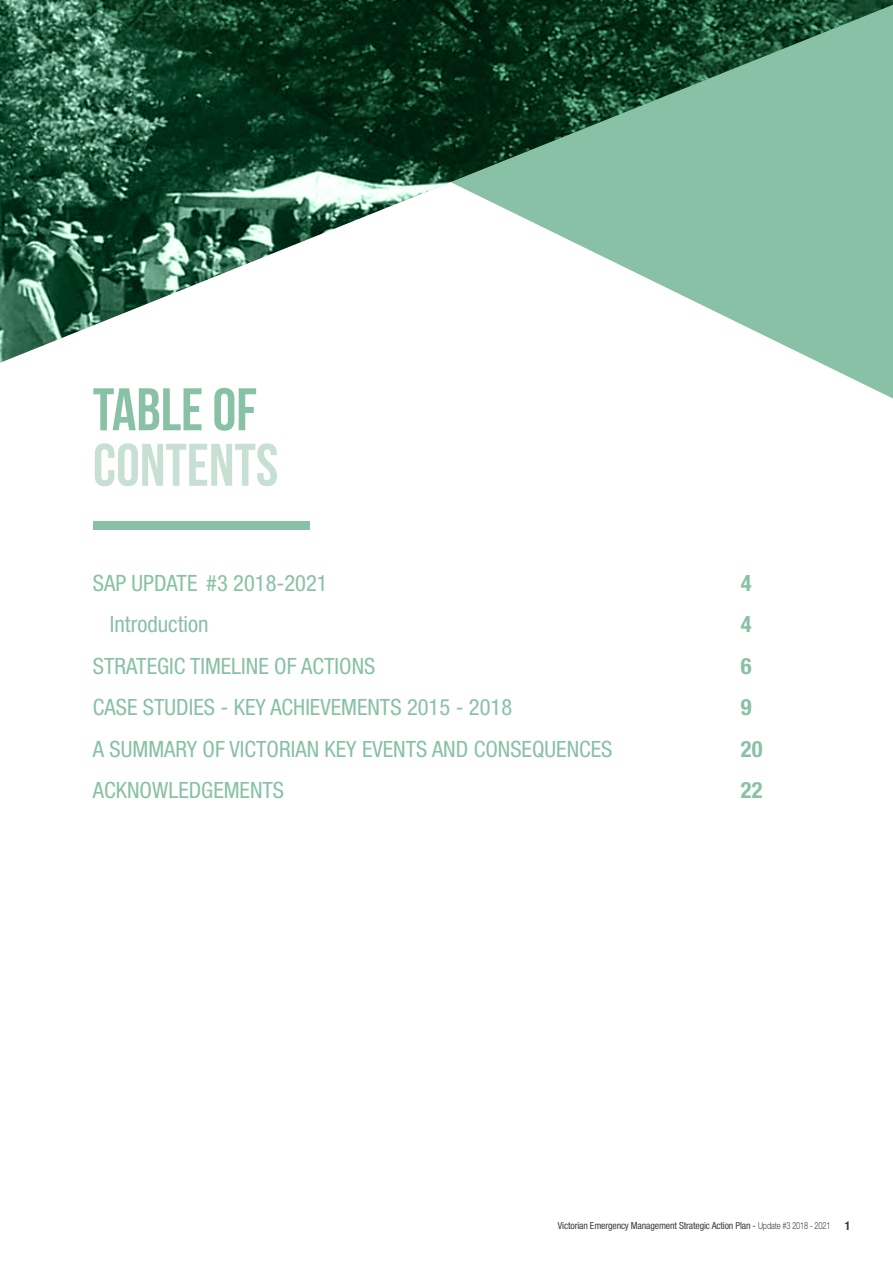
<style>
.page{position:relative;width:893px;height:1263px;background:#fff}
.page>*{position:absolute;margin:0;border:0;box-sizing:border-box;transform-origin:0 0}
.t1{font:60px "Bebas Neue";color:#c8e0d3}
.t2{font:60px "Bebas Neue";color:#88c1a5}
.t3{font:condensed 22.5px "Helvetica Neue LT Std";color:#88c1a5}
.t4{font:700 condensed 22.5px "Helvetica Neue LT Std";color:#88c1a5}
.t5{font:condensed 9.75px "Helvetica Neue LT Std";letter-spacing:-.015em;color:#3c3c3b}
.s1{font-weight:300;font-stretch:normal}
.s2{font-weight:700;font-size:12px}
</style>
<div class="page">
<img style="left:0;top:0;width:61px;height:363px">
<div style="left:93px;top:521px;width:217px;height:9px;background:#88c1a5"></div>
<svg style="left:61px;top:0;width:832px;height:399px"></svg>
<h1 class="t2" style="left:93px;top:377px;width:165px">TABLE OF</h1>
<h1 class="t1" style="left:93px;top:432px;width:187px">CONTENTS</h1>
<p class="t3" style="left:93px;top:570px;width:236px">SAP UPDATE #3 2018-2021</p>
<p class="t4" style="left:741px;top:569px;width:12px">4</p>
<p class="t3" style="left:110px;top:611px;width:100px">Introduction</p>
<p class="t4" style="left:741px;top:610px;width:12px">4</p>
<p class="t3" style="left:93px;top:653px;width:284px">STRATEGIC TIMELINE OF ACTIONS</p>
<p class="t4" style="left:741px;top:652px;width:12px">6</p>
<p class="t3" style="left:93px;top:694px;width:421px">CASE STUDIES - KEY ACHIEVEMENTS 2015 - 2018</p>
<p class="t4" style="left:741px;top:693px;width:12px">9</p>
<p class="t3" style="left:93px;top:736px;width:521px">A SUMMARY OF VICTORIAN KEY EVENTS AND CONSEQUENCES</p>
<p class="t4" style="left:741px;top:735px;width:23px">20</p>
<p class="t3" style="left:93px;top:777px;width:193px">ACKNOWLEDGEMENTS</p>
<p class="t4" style="left:741px;top:776px;width:23px">22</p>
<p class="t5" style="left:558px;top:1220px;width:294px">Victorian Emergency Management Strategic Action Plan - <span class="s1">Update #3 2018 - 2021</span> <span class="s2">1</span></p>
</div>
